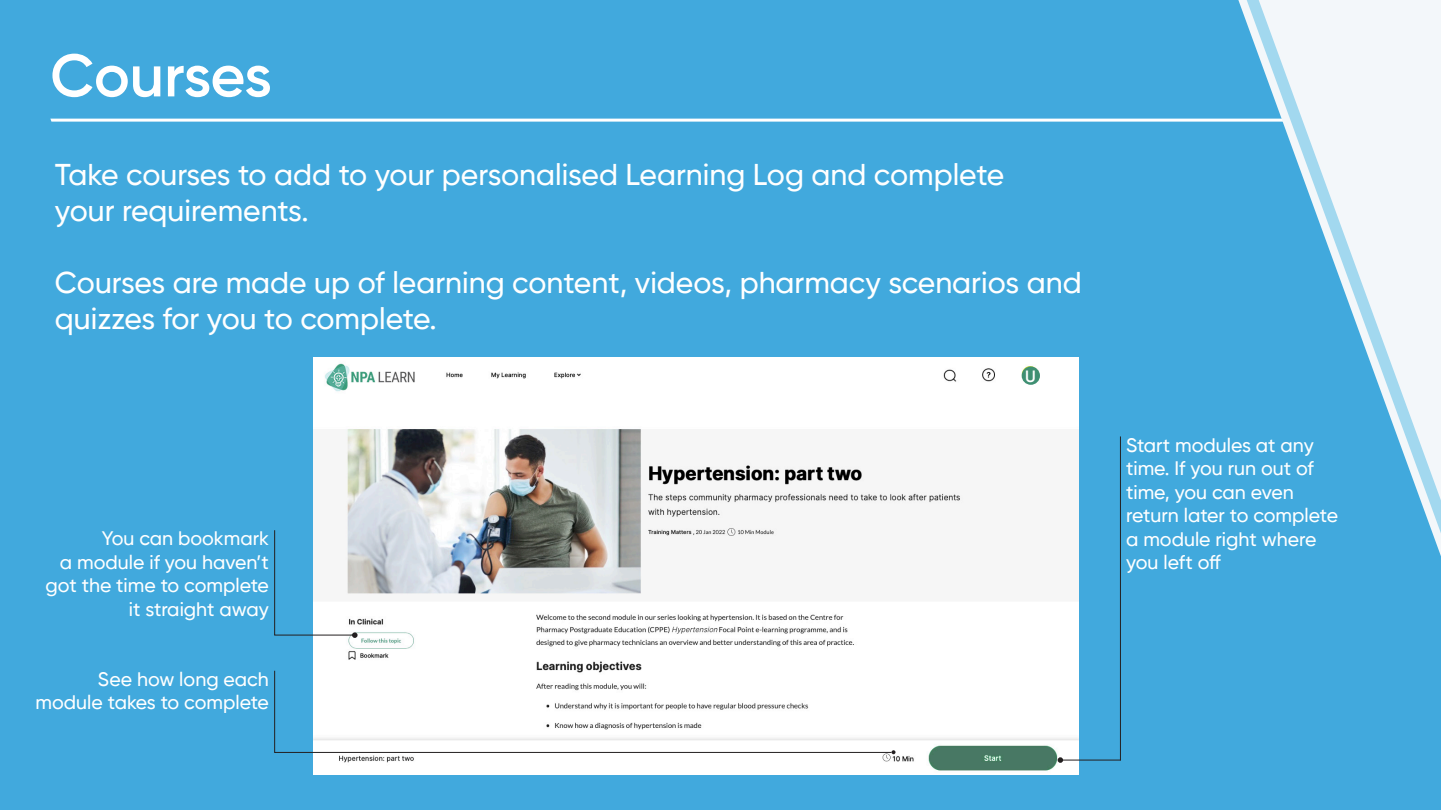
<style>
.page{position:relative;width:1441px;height:810px;background:#fff}
.page>*{position:absolute;margin:0;border:0;box-sizing:border-box;transform-origin:0 0}
.t1{font:600 60px "Gilroy";letter-spacing:-.01em;color:#fff}
.t2{font:500 30px/36px "Gilroy";color:#fff}
.t3{font:500 19.5px/23.4px "Gilroy";color:#fff;text-align:right}
.t4{font:600 16.35px "Gilroy";color:#fff}
</style>
<div class="page">
<div style="left:0;top:0;width:1440px;height:810px;background:#41a9dd"></div>
<hr style="left:51px;top:119px;width:1240px;height:3px;background:#fff">
<svg style="left:1246px;top:0;width:194px;height:533px"></svg>
<img style="left:314px;top:357px;width:764px;height:418px">
<hr style="left:1062px;top:760px;width:58px;height:1px;background:#231f20">
<hr style="left:1119px;top:436px;width:1px;height:324px;background:#231f20">
<svg style="left:274px;top:670px;width:618px;height:83px;background:#ebf1f4"></svg>
<svg style="left:274px;top:529px;width:83px;height:109px"></svg>
<svg style="left:891px;top:750px;width:4px;height:4px"></svg>
<svg style="left:1057px;top:757px;width:5px;height:6px"></svg>
<div style="left:1021px;top:367px;width:18px;height:18px;background:#3e8f72;border-radius:50%"></div>
<p class="t1" style="left:50px;top:38px;width:223px">Courses</p>
<p class="t2" style="left:55px;top:156px;width:950px">Take courses to add to your personalised Learning Log and complete your requirements.</p>
<p class="t2" style="left:55px;top:264px;width:1028px">Courses are made up of learning content, videos, pharmacy scenarios and quizzes for you to complete.</p>
<p class="t3" style="left:46px;top:527px;width:225px">You can bookmark<br>a module if you haven’t got the time to complete it straight away</p>
<p class="t3" style="left:36px;top:667px;width:235px">See how long each module takes to complete</p>
<p class="t4" style="left:1025px;top:366px;width:12px">U</p>
<p class="t3" style="left:1125px;top:433px;width:213px;text-align:left">Start modules at any time. If you run out of time, you can even return later to complete a module right where you left off</p>
</div>
